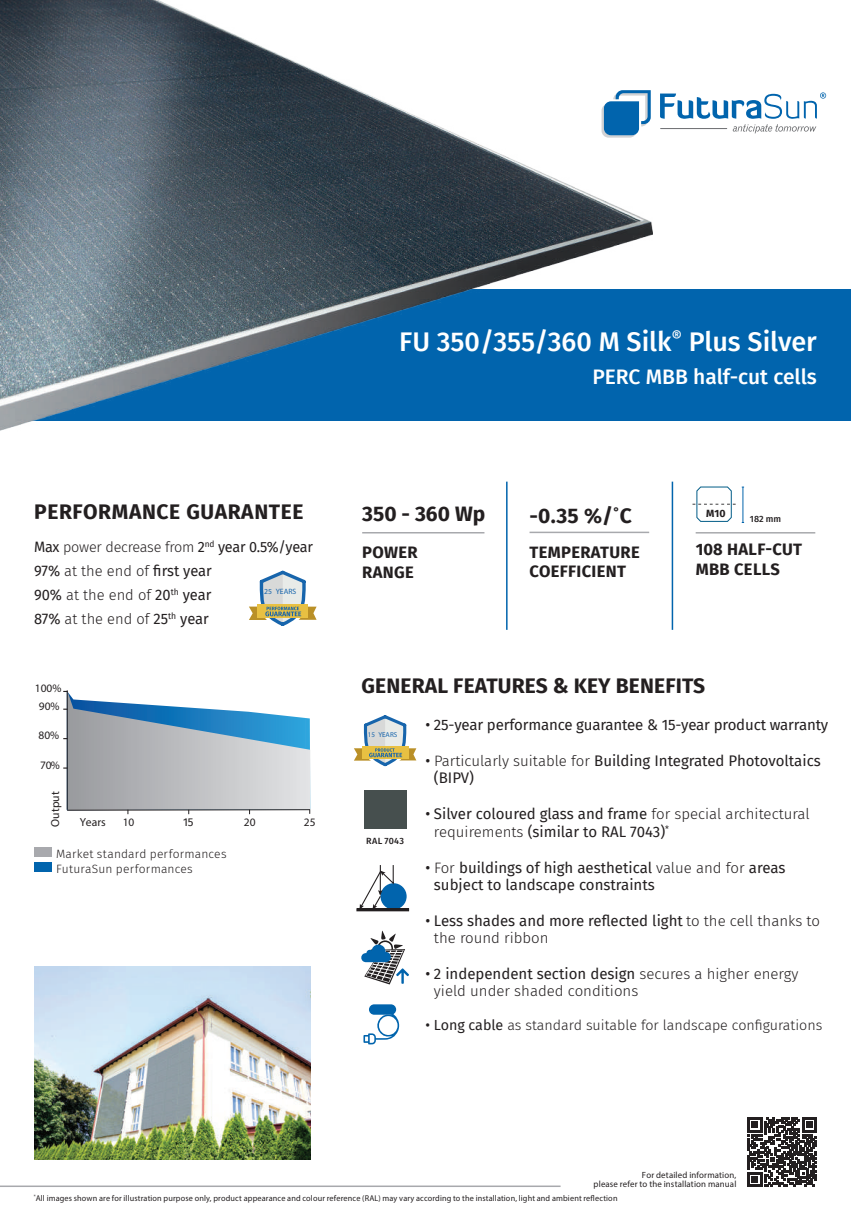
<style>
.page{position:relative;width:851px;height:1221px;background:#fff}
.page>*{position:absolute;margin:0;border:0;box-sizing:border-box;transform-origin:0 0}
.t1{font:500 27px "Fira Sans";color:#fff}
.t2{font:700 21px "Fira Sans";letter-spacing:.005em;color:#231f20}
.t3{font:700 21px "Fira Sans";letter-spacing:.03em;color:#231f20}
.t4{font:500 21px "Fira Sans";color:#fff}
.t5{font:700 16.5px/19.8px "Fira Sans";letter-spacing:.02em;color:#231f20}
.t6{font:15px/17.1px "Fira Sans";color:#231f20}
.t7{font:300 15px/17.1px "Fira Sans";color:#231f20}
.t8{font:14.7px "Fira Sans";letter-spacing:-.015em;color:#231f20}
.t9{font:300 14.25px "Fira Sans";color:#231f20}
.t10{font:300 12px/15.3px "Fira Sans";letter-spacing:.01em;color:#231f20}
.t11{font:11.7px "Myriad Pro";color:#231f20}
.t12{font:11.4px/17.2px "Myriad Pro";color:#231f20;text-align:center}
.t13{font:11.25px "Fira Sans";color:#231f20}
.t14{font:700 10.5px "Fira Sans";color:#231f20}
.t15{font:9px/9px "Myriad Pro";letter-spacing:.015em;color:#231f20;text-align:right}
.t16{font:500 9px "Fira Sans";letter-spacing:.025em;color:#231f20}
.t17{font:8.4px "Myriad Pro";letter-spacing:.015em;color:#231f20}
.t18{font:7.65px "Myriad Pro";color:#1765ac}
.t19{font:7.05px "Myriad Pro";color:#1765ac}
.s1{font-weight:300}
.s2{font-weight:400}
</style>
<div class="page">
<div style="left:0;top:289px;width:850px;height:132px;background:#0164ad"></div>
<svg style="left:660px;top:92px;width:166px;height:41px"></svg>
<svg style="left:747px;top:1117px;width:69px;height:69px"></svg>
<div style="left:34px;top:847px;width:17px;height:9px;background:#a8a9ad"></div>
<div style="left:34px;top:862px;width:17px;height:9px;background:#0164ad"></div>
<hr style="left:506px;top:481px;width:1px;height:149px;background:#0164ad">
<hr style="left:362px;top:532px;width:122px;height:1px;background:#a8a9ad">
<hr style="left:671px;top:481px;width:2px;height:149px;background:#0164ad">
<hr style="left:529px;top:531px;width:120px;height:2px;background:#a8a9ad">
<hr style="left:695px;top:532px;width:120px;height:1px;background:#a8a9ad">
<hr style="left:742px;top:487px;width:1px;height:35px;background:#0464ac">
<svg style="left:692px;top:486px;width:43px;height:36px"></svg>
<svg style="left:249px;top:570px;width:67px;height:56px"></svg>
<hr style="left:0;top:1185px;width:560px;height:1px;background:#a8a9ad">
<svg style="left:63px;top:690px;width:247px;height:124px"></svg>
<div style="left:364px;top:790px;width:42px;height:38px;background:#464f4e"></div>
<svg style="left:361px;top:930px;width:48px;height:54px"></svg>
<svg style="left:354px;top:715px;width:62px;height:52px"></svg>
<div style="left:380px;top:883px;width:26px;height:26px;background:#0164ad;border-radius:50%"></div>
<div style="left:357px;top:908px;width:51px;height:2px;border:1px solid #231f20"></div>
<svg style="left:359px;top:865px;width:35px;height:44px"></svg>
<svg style="left:363px;top:1008px;width:36px;height:36px"></svg>
<div style="left:359px;top:1004px;width:20px;height:14px;background:#fff"></div>
<div style="left:369px;top:1004px;width:27px;height:10px;background:#0164ad;border-radius:5px"></div>
<img style="left:34px;top:966px;width:276px;height:193px">
<img style="left:0;top:0;width:652px;height:431px">
<h1 class="t1" style="left:399px;top:320px;width:419px">FU 350/355/360 M Silk<sup>®</sup> Plus Silver</h1>
<h2 class="t4" style="left:592px;top:360px;width:226px">PERC MBB half-cut cells</h2>
<h2 class="t3" style="left:34px;top:494px;width:271px">PERFORMANCE GUARANTEE</h2>
<p class="t14" style="left:706px;top:504px;width:21px">M10</p>
<p class="t8" style="left:34px;top:536px;width:280px">Max <span class="s1">power decrease from</span> 2<sup>nd</sup> year 0.5%/year</p>
<p class="t6" style="left:34px;top:558px;width:179px;line-height:24px;text-align:justify">97% <span class="s1">at the end of</span> first year 90% <span class="s1">at the end of</span> 20<sup>th</sup> year 87% <span class="s1">at the end of</span> 25<sup>th</sup> year</p>
<h2 class="t2" style="left:529px;top:497px;width:104px">-0.35 %/<sup>°</sup>C</h2>
<p class="t5" style="left:529px;top:541px;width:112px">TEMPERATURE<br>COEFFICIENT</p>
<p class="t5" style="left:695px;top:538px;width:108px">108 HALF-CUT<br>MBB CELLS</p>
<h2 class="t2" style="left:362px;top:496px;width:124px">350 - 360 Wp</h2>
<p class="t5" style="left:362px;top:541px;width:57px">POWER<br>RANGE</p>
<p class="t16" style="left:749px;top:511px;width:33px">182 mm</p>
<p class="t18" style="left:264px;top:587px;width:34px">25 YEARS</p>
<p class="t12" style="left:35px;top:679px;width:28px">100%<br>90%</p>
<p class="t12" style="left:39px;top:726px;width:22px">80%</p>
<p class="t12" style="left:40px;top:756px;width:21px">70%</p>
<p class="t11" style="left:48px;top:826px;width:37px;rotate:-90deg">Output</p>
<p class="t11" style="left:80px;top:815px;width:28px">Years</p>
<p class="t13" style="left:183px;top:814px;width:12px">15</p>
<p class="t12" style="left:123px;top:813px;width:13px">10</p>
<p class="t12" style="left:244px;top:813px;width:13px">20</p>
<p class="t12" style="left:304px;top:813px;width:13px">25</p>
<p class="t10" style="left:56px;top:845px;width:172px">Market standard performances<br>FuturaSun performances</p>
<h2 class="t2" style="left:361px;top:668px;width:345px">GENERAL FEATURES &amp; KEY BENEFITS</h2>
<p class="t19" style="left:368px;top:730px;width:31px">15 YEARS</p>
<p class="t16" style="left:366px;top:833px;width:39px">RAL 7043</p>
<p class="t6" style="left:425px;top:716px;width:404px">• 25-year performance guarantee &amp; 15-year product warranty</p>
<p class="t6" style="left:434px;top:752px;width:388px;text-indent:-9px">• <span class="s1">Particularly suitable for</span> Building Integrated Photovoltaics (BIPV)</p>
<p class="t6" style="left:434px;top:805px;width:377px;text-indent:-9px">• Silver coloured glass and frame <span class="s1">for special architectural requirements</span> (similar to RAL 7043)<sup>*</sup></p>
<p class="t6" style="left:434px;top:858px;width:353px;text-indent:-9px">• <span class="s1">For</span> buildings of high aesthetical <span class="s1">value and for</span> areas subject to landscape constraints</p>
<p class="t6" style="left:434px;top:911px;width:387px;text-indent:-9px">• Less shades and more reflected light <span class="s1">to the cell thanks to the round ribbon</span></p>
<p class="t7" style="left:434px;top:964px;width:366px;text-indent:-9px"><span class="s2">• 2 independent section design</span> secures a higher energy yield under shaded conditions</p>
<p class="t9" style="left:425px;top:1015px;width:398px"><span class="s2">• Long cable</span> as standard suitable for landscape configurations</p>
<p class="t15" style="left:593px;top:1170px;width:144px">For detailed information,<br>please refer to the installation manual</p>
<p class="t17" style="left:34px;top:1192px;width:585px"><sup>*</sup>All images shown are for illustration purpose only, product appearance and colour reference (RAL) may vary according to the installation, light and ambient reflection</p>
</div>
